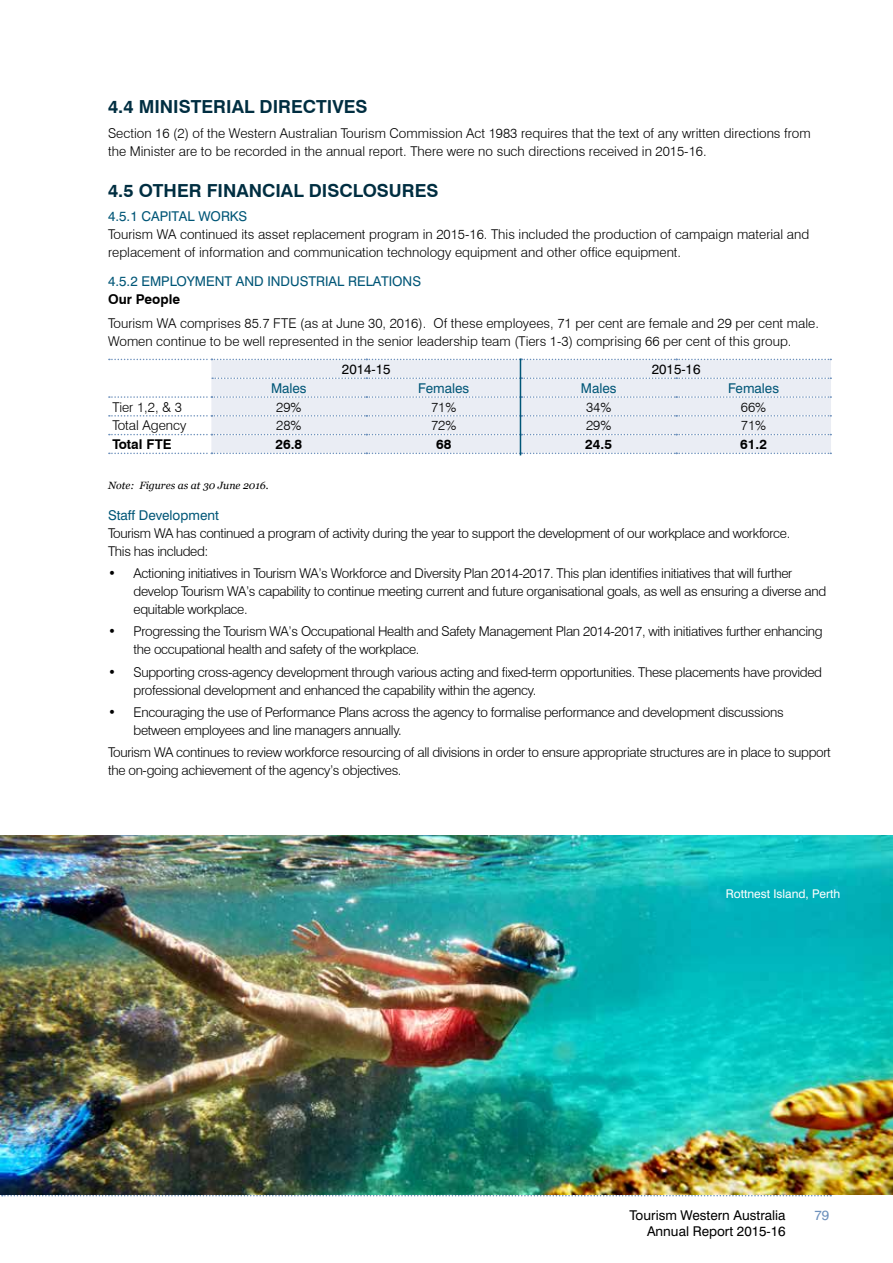
<style>
.page{position:relative;width:893px;height:1263px;background:#fff}
.page>*{position:absolute;margin:0;border:0;box-sizing:border-box;transform-origin:0 0}
.t1{font:700 18px "Swiss 721 BT";color:#002e41}
.t2{font:300 13.5px/18px "Swiss 721 BT";letter-spacing:-.025em;color:#000}
.t3{font:300 13.5px/18px "Swiss 721 BT";color:#000}
.t4{font:13.5px "Swiss 721 BT";color:#005677}
.t5{font:13.5px "Swiss 721 BT";color:#000}
.t6{font:700 13.5px "Swiss 721 BT";color:#000}
.t7{font:13.5px "Swiss 721 BT";color:#6e91bc}
.t8{font:12px "Swiss 721 BT";color:#fff}
.t9{font:italic 10.5px "Georgia";color:#000}
</style>
<div class="page">
<svg style="left:2px;top:1195px;width:829px;height:1px"></svg>
<div style="left:211px;top:360px;width:620px;height:93px;background:#eaedf4"></div>
<svg style="left:109px;top:359px;width:722px;height:1px"></svg>
<svg style="left:212px;top:377px;width:619px;height:2px"></svg>
<svg style="left:109px;top:396px;width:722px;height:2px"></svg>
<svg style="left:109px;top:415px;width:722px;height:2px"></svg>
<svg style="left:109px;top:434px;width:722px;height:1px"></svg>
<svg style="left:109px;top:453px;width:722px;height:1px"></svg>
<img style="left:0;top:836px;width:893px;height:359px">
<hr style="left:520px;top:358px;width:1px;height:97px;background:#005677">
<h1 class="t1" style="left:108px;top:96px;width:261px">4.4 MINISTERIAL DIRECTIVES</h1>
<p class="t3" style="left:108px;top:124px;width:704px">Section 16 (2) of the Western Australian Tourism Commission Act 1983 requires that the text of any written directions from the Minister are to be recorded in the annual report. There were no such directions received in 2015-16.</p>
<h1 class="t1" style="left:108px;top:180px;width:332px">4.5 OTHER FINANCIAL DISCLOSURES</h1>
<p class="t4" style="left:108px;top:208px;width:141px">4.5.1 CAPITAL WORKS</p>
<p class="t3" style="left:108px;top:225px;width:703px">Tourism WA continued its asset replacement program in 2015-16. This included the production of campaign material and replacement of information and communication technology equipment and other office equipment.</p>
<p class="t4" style="left:108px;top:273px;width:314px">4.5.2 EMPLOYMENT AND INDUSTRIAL RELATIONS</p>
<p class="t6" style="left:108px;top:291px;width:74px">Our People</p>
<p class="t3" style="left:108px;top:314px;width:712px">Tourism WA comprises 85.7 FTE (as at June 30, 2016). Of these employees, 71 per cent are female and 29 per cent male.<br>Women continue to be well represented in the senior leadership team (Tiers 1-3) comprising 66 per cent of this group.</p>
<p class="t5" style="left:342px;top:361px;width:50px">2014-15</p>
<p class="t5" style="left:652px;top:361px;width:50px">2015-16</p>
<p class="t4" style="left:271px;top:380px;width:37px">Males</p>
<p class="t4" style="left:418px;top:380px;width:52px">Females</p>
<p class="t4" style="left:581px;top:380px;width:37px">Males</p>
<p class="t4" style="left:728px;top:380px;width:52px">Females</p>
<p class="t2" style="left:112px;top:398px;width:71px">Tier 1,2, &amp; 3</p>
<p class="t2" style="left:276px;top:398px;width:27px">29%</p>
<p class="t2" style="left:431px;top:398px;width:27px">71%</p>
<p class="t2" style="left:586px;top:398px;width:27px">34%</p>
<p class="t2" style="left:741px;top:398px;width:27px">66%</p>
<p class="t3" style="left:112px;top:416px;width:76px">Total Agency</p>
<p class="t2" style="left:276px;top:416px;width:27px">28%</p>
<p class="t2" style="left:431px;top:416px;width:27px">72%</p>
<p class="t2" style="left:586px;top:416px;width:27px">29%</p>
<p class="t2" style="left:741px;top:416px;width:27px">71%</p>
<p class="t6" style="left:112px;top:436px;width:61px">Total FTE</p>
<p class="t6" style="left:275px;top:436px;width:28px">26.8</p>
<p class="t6" style="left:436px;top:436px;width:17px">68</p>
<p class="t6" style="left:585px;top:436px;width:28px">24.5</p>
<p class="t6" style="left:740px;top:436px;width:28px">61.2</p>
<p class="t9" style="left:108px;top:478px;width:162px">Note: Figures as at 30 June 2016.</p>
<p class="t4" style="left:108px;top:507px;width:112px">Staff Development</p>
<p class="t2" style="left:108px;top:524px;width:684px">Tourism WA has continued a program of activity during the year to support the development of our workplace and workforce.<br>This has included:</p>
<p class="t2" style="left:134px;top:564px;width:694px;text-indent:-26px">• Actioning initiatives in Tourism WA’s Workforce and Diversity Plan 2014-2017. This plan identifies initiatives that will further develop Tourism WA’s capability to continue meeting current and future organisational goals, as well as ensuring a diverse and equitable workplace.</p>
<p class="t2" style="left:134px;top:622px;width:690px;text-indent:-26px">• Progressing the Tourism WA’s Occupational Health and Safety Management Plan 2014-2017, with initiatives further enhancing the occupational health and safety of the workplace.</p>
<p class="t2" style="left:134px;top:663px;width:690px;text-indent:-26px">• Supporting cross-agency development through various acting and fixed-term opportunities. These placements have provided professional development and enhanced the capability within the agency.</p>
<p class="t2" style="left:134px;top:703px;width:651px;text-indent:-26px">• Encouraging the use of Performance Plans across the agency to formalise performance and development discussions between employees and line managers annually.</p>
<p class="t2" style="left:108px;top:743px;width:724px">Tourism WA continues to review workforce resourcing of all divisions in order to ensure appropriate structures are in place to support the on-going achievement of the agency’s objectives.</p>
<p class="t8" style="left:726px;top:887px;width:116px">Rottnest Island, Perth</p>
<p class="t5" style="left:630px;top:1207px;width:158px">Tourism Western Australia</p>
<p class="t7" style="left:814px;top:1207px;width:16px">79</p>
<p class="t5" style="left:647px;top:1223px;width:140px">Annual Report 2015-16</p>
</div>
